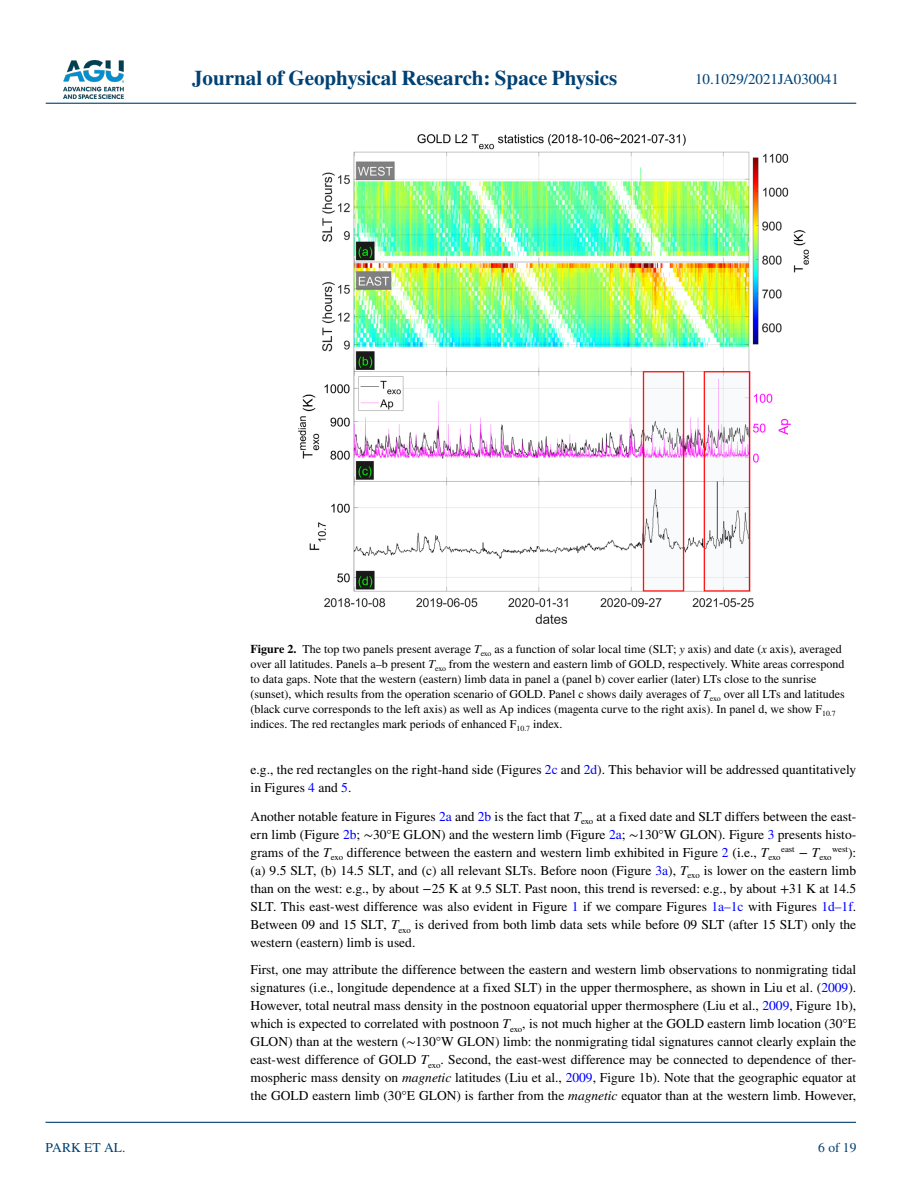
<style>
.page{position:relative;width:902px;height:1183px;background:#fff}
.page>*{position:absolute;margin:0;border:0;box-sizing:border-box;transform-origin:0 0}
.t1{font:700 21px "STIX";color:#004174}
.t2{font:15px "STIX";color:#004174}
.t3{font:13.5px/18px "STIX";color:#000;text-align:justify}
.t4{font:13.5px "STIX";color:#004174}
.t5{font:12px/15px "STIX";color:#000}
.t6{font:8.7px "STIX";letter-spacing:-.01em;color:#000}
.s1{font-weight:700}
.s2{font-style:italic}
.s3{color:#00f}
.s4{font-size:13.5px}
.s5{font-style:italic;font-size:13.5px}
</style>
<div class="page">
<img style="left:63px;top:60px;width:60px;height:39px">
<hr style="left:46px;top:103px;width:810px;height:1px;background:#004174">
<hr style="left:45px;top:1121px;width:810px;height:1px;background:#004174">
<img style="left:298px;top:134px;width:511px;height:490px">
<h1 class="t1" style="left:192px;top:66px;width:427px">Journal of Geophysical Research: Space Physics</h1>
<p class="t2" style="left:695px;top:69px;width:145px">10.1029/2021JA030041</p>
<p class="t4" style="left:45px;top:1138px;width:81px">PARK ET AL.</p>
<p class="t5" style="left:250px;top:642px;width:595px"><span class="s1">Figure 2.</span> The top two panels present average <span class="s2">T</span><sub>exo</sub> as a function of solar local time (SLT; <span class="s2">y</span> axis) and date (<span class="s2">x</span> axis), averaged over all latitudes. Panels a–b present <span class="s2">T</span><sub>exo</sub> from the western and eastern limb of GOLD, respectively. White areas correspond to data gaps. Note that the western (eastern) limb data in panel a (panel b) cover earlier (later) LTs close to the sunrise (sunset), which results from the operation scenario of GOLD. Panel c shows daily averages of <span class="s2">T</span><sub>exo</sub> over all LTs and latitudes (black curve corresponds to the left axis) as well as Ap indices (magenta curve to the right axis). In panel d, we show F<sub>10.7 </sub>indices. The red rectangles mark periods of enhanced F<sub>10.7</sub> index.</p>
<p class="t3" style="left:250px;top:761px;width:607px">e.g., the red rectangles on the right-hand side (Figures <span class="s3">2c</span> and <span class="s3">2d</span>). This behavior will be addressed quantitatively in Figures <span class="s3">4</span> and <span class="s3">5</span>.</p>
<p class="t3" style="left:250px;top:807px;width:607px">Another notable feature in Figures <span class="s3">2a</span> and <span class="s3">2b</span> is the fact that <span class="s2">T</span><sub>exo</sub> at a fixed date and SLT differs between the east&shy;ern limb (Figure <span class="s3">2b</span>; ∼30°E GLON) and the western limb (Figure <span class="s3">2a</span>; ∼130°W GLON). Figure <span class="s3">3</span> presents histo&shy;grams of the <span class="s2">T</span><sub>exo</sub> difference between the eastern and western limb exhibited in Figure <span class="s3">2</span> (i.e., <span class="s2">T</span><sub>exo</sub></p>
<p class="t6" style="left:781px;top:843px;width:77px">east <span class="s4">−</span> <span class="s5">T</span>exowest<span class="s4">):</span></p>
<p class="t3" style="left:250px;top:861px;width:607px">(a) 9.5 SLT, (b) 14.5 SLT, and (c) all relevant SLTs. Before noon (Figure <span class="s3">3a</span>), <span class="s2">T</span><sub>exo</sub> is lower on the eastern limb than on the west: e.g., by about −25 K at 9.5 SLT. Past noon, this trend is reversed: e.g., by about +31 K at 14.5<br>SLT. This east-west difference was also evident in Figure <span class="s3">1</span> if we compare Figures <span class="s3">1a–1c</span> with Figures <span class="s3">1d–1f</span>.<br>Between 09 and 15 SLT, <span class="s2">T</span><sub>exo</sub> is derived from both limb data sets while before 09 SLT (after 15 SLT) only the western (eastern) limb is used.</p>
<p class="t3" style="left:250px;top:960px;width:607px">First, one may attribute the difference between the eastern and western limb observations to nonmigrating tidal signatures (i.e., longitude dependence at a fixed SLT) in the upper thermosphere, as shown in Liu et al. (<span class="s3">2009</span>).<br>However, total neutral mass density in the postnoon equatorial upper thermosphere (Liu et al., <span class="s3">2009</span>, Figure 1b), which is expected to correlated with postnoon <span class="s2">T</span><sub>exo</sub>, is not much higher at the GOLD eastern limb location (30°E GLON) than at the western (∼130°W GLON) limb: the nonmigrating tidal signatures cannot clearly explain the east-west difference of GOLD <span class="s2">T</span><sub>exo</sub>. Second, the east-west difference may be connected to dependence of ther&shy;mospheric mass density on <span class="s2">magnetic</span> latitudes (Liu et al., <span class="s3">2009</span>, Figure 1b). Note that the geographic equator at the GOLD eastern limb (30°E GLON) is farther from the <span class="s2">magnetic</span> equator than at the western limb. However,</p>
<p class="t4" style="left:818px;top:1138px;width:40px">6 of 19</p>
</div>
